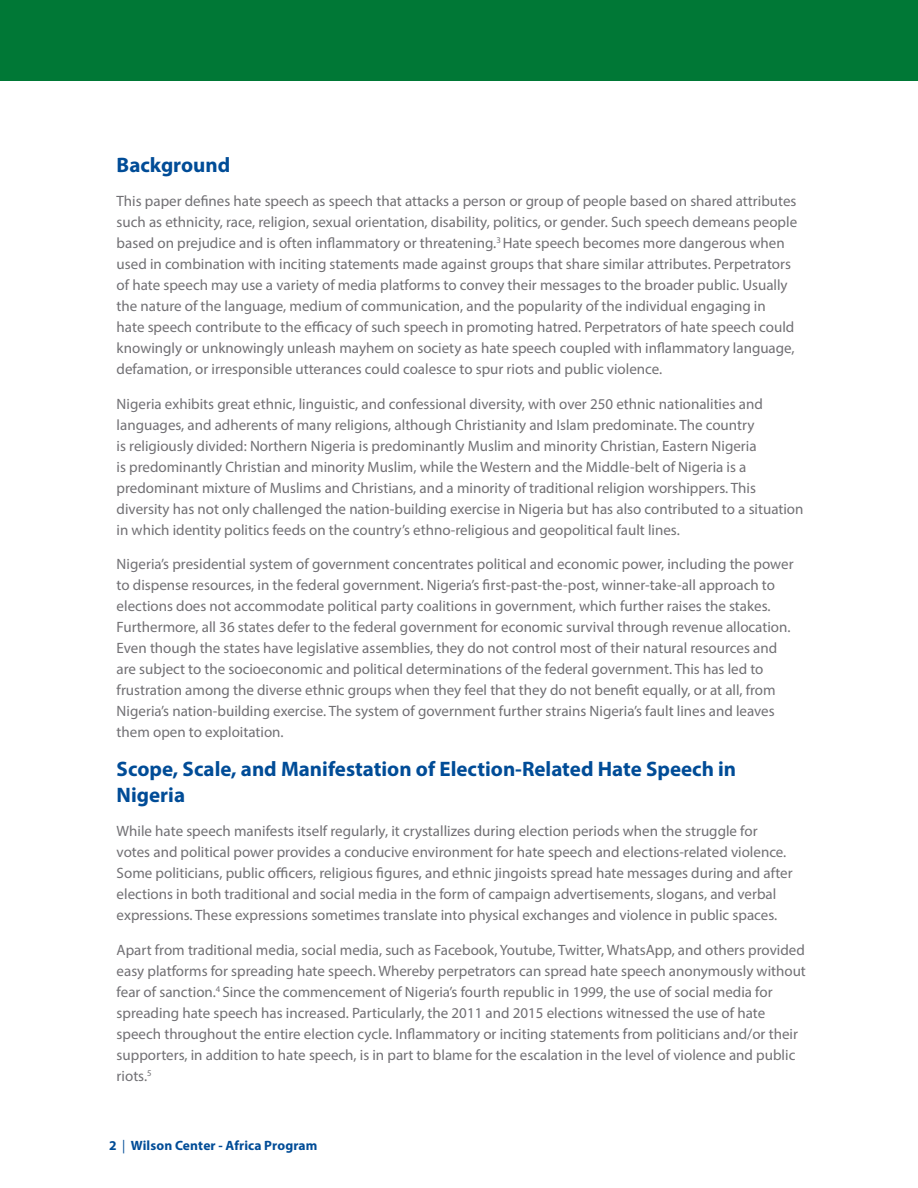
<style>
.page{position:relative;width:918px;height:1188px;background:#fff}
.page>*{position:absolute;margin:0;border:0;box-sizing:border-box;transform-origin:0 0}
.Head_1__blue{font:700 21px/25.5px "Myriad Pro";color:#004c97}
.Head_1__blue-2{font:15px/21px "Myriad Pro";color:#717074}
.Body_Text_Grey{font:15px/21px "Myriad Pro";color:#717074}
.t1{font:700 13.5px "Myriad Pro";letter-spacing:.01em;color:#004c97}
.s1{font-weight:400}
</style>
<div class="page">
<div style="left:0;top:0;width:918px;height:80px;background:#007836"></div>
<p class="Head_1__blue" style="left:117px;top:151px;width:115px">Background</p>
<p class="Head_1__blue-2" style="left:117px;top:190px;width:682px">This paper defines hate speech as speech that attacks a person or group of people based on shared attributes such as ethnicity, race, religion, sexual orientation, disability, politics, or gender. Such speech demeans people based on prejudice and is often inflammatory or threatening.<sup>3</sup> Hate speech becomes more dangerous when used in combination with inciting statements made against groups that share similar attributes. Perpetrators of hate speech may use a variety of media platforms to convey their messages to the broader public. Usually the nature of the language, medium of communication, and the popularity of the individual engaging in hate speech contribute to the efficacy of such speech in promoting hatred. Perpetrators of hate speech could knowingly or unknowingly unleash mayhem on society as hate speech coupled with inflammatory language, defamation, or irresponsible utterances could coalesce to spur riots and public violence.</p>
<p class="Head_1__blue-2" style="left:117px;top:393px;width:688px">Nigeria exhibits great ethnic, linguistic, and confessional diversity, with over 250 ethnic nationalities and languages, and adherents of many religions, although Christianity and Islam predominate. The country<br>is religiously divided: Northern Nigeria is predominantly Muslim and minority Christian, Eastern Nigeria<br>is predominantly Christian and minority Muslim, while the Western and the Middle-belt of Nigeria is a predominant mixture of Muslims and Christians, and a minority of traditional religion worshippers. This diversity has not only challenged the nation-building exercise in Nigeria but has also contributed to a situation in which identity politics feeds on the country’s ethno-religious and geopolitical fault lines.</p>
<p class="Head_1__blue-2" style="left:117px;top:553px;width:678px">Nigeria’s presidential system of government concentrates political and economic power, including the power to dispense resources, in the federal government. Nigeria’s first-past-the-post, winner-take-all approach to elections does not accommodate political party coalitions in government, which further raises the stakes.<br>Furthermore, all 36 states defer to the federal government for economic survival through revenue allocation.<br>Even though the states have legislative assemblies, they do not control most of their natural resources and are subject to the socioeconomic and political determinations of the federal government. This has led to frustration among the diverse ethnic groups when they feel that they do not benefit equally, or at all, from Nigeria’s nation-building exercise. The system of government further strains Nigeria’s fault lines and leaves them open to exploitation.</p>
<p class="Head_1__blue" style="left:117px;top:756px;width:621px">Scope, Scale, and Manifestation of Election-Related Hate Speech in<br>Nigeria</p>
<p class="Body_Text_Grey" style="left:117px;top:820px;width:678px">While hate speech manifests itself regularly, it crystallizes during election periods when the struggle for votes and political power provides a conducive environment for hate speech and elections-related violence.<br>Some politicians, public officers, religious figures, and ethnic jingoists spread hate messages during and after elections in both traditional and social media in the form of campaign advertisements, slogans, and verbal expressions. These expressions sometimes translate into physical exchanges and violence in public spaces.</p>
<p class="Body_Text_Grey" style="left:117px;top:939px;width:691px">Apart from traditional media, social media, such as Facebook, Youtube, Twitter, WhatsApp, and others provided easy platforms for spreading hate speech. Whereby perpetrators can spread hate speech anonymously without fear of sanction.<sup>4</sup> Since the commencement of Nigeria’s fourth republic in 1999, the use of social media for spreading hate speech has increased. Particularly, the 2011 and 2015 elections witnessed the use of hate speech throughout the entire election cycle. Inflammatory or inciting statements from politicians and/or their supporters, in addition to hate speech, is in part to blame for the escalation in the level of violence and public riots.<sup>5</sup></p>
<p class="t1" style="left:109px;top:1136px;width:210px">2 <span class="s1">|</span> Wilson Center - Africa Program</p>
</div>
